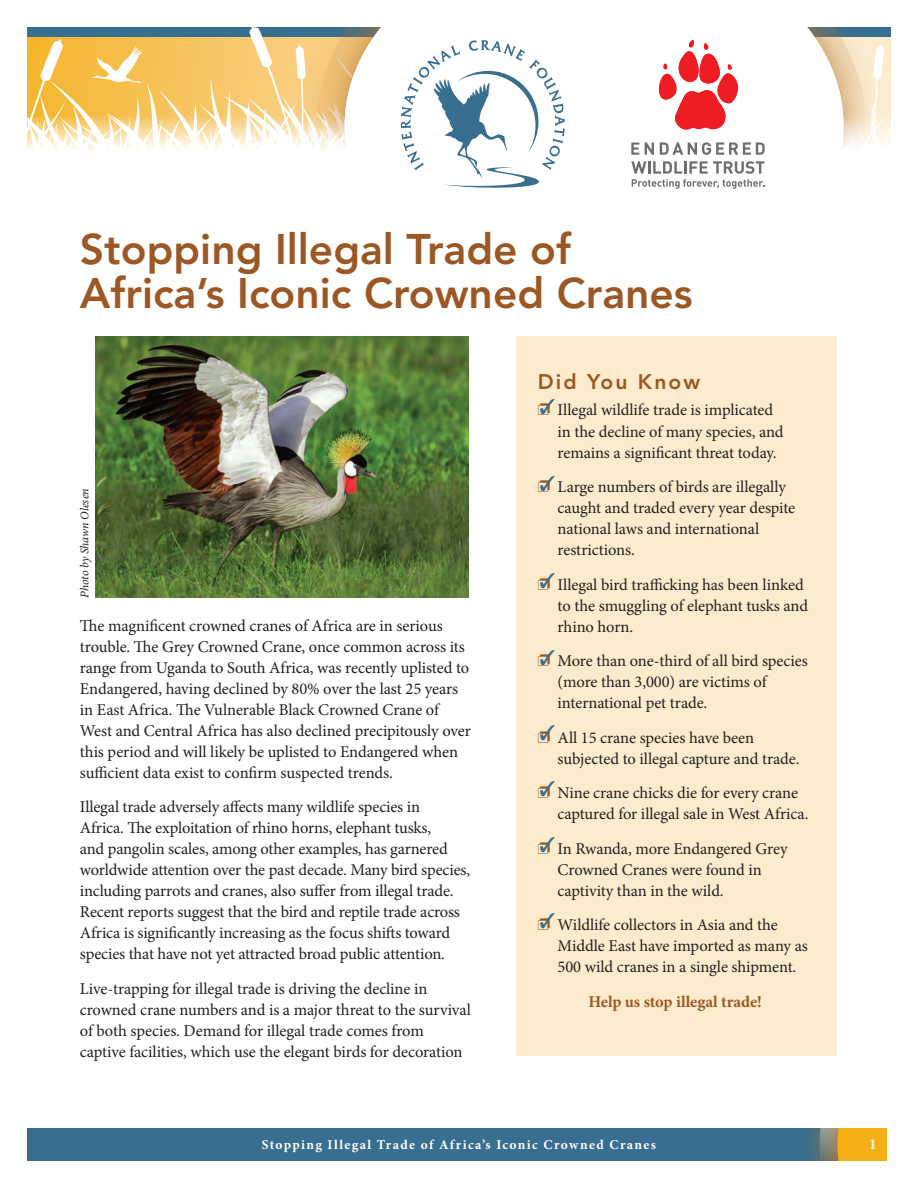
<style>
.page{position:relative;width:918px;height:1188px;background:#fff}
.page>*{position:absolute;margin:0;border:0;box-sizing:border-box;transform-origin:0 0}
.t1{font:800 42.45px/43.5px "Avenir";color:#9c5824}
.t2{font:800 21px "Avenir";letter-spacing:.1em;color:#9c5824}
.t3{font:16.5px/21px "Minion Pro";letter-spacing:-.01em;color:#231f20}
.t4{font:700 16.5px "Minion Pro";letter-spacing:-.005em;color:#9c5824}
.t5{font:700 15px "Minion Pro";color:#fff}
.t6{font:700 13.5px "Minion Pro";letter-spacing:.1em;color:#fff}
.t7{font:italic 12px "Minion Pro";letter-spacing:-.005em;color:#231f20}
</style>
<div class="page">
<div style="left:27px;top:1128px;width:864px;height:33px;background:#386e8f"></div>
<div style="left:796px;top:968px;width:122px;height:220px;background:#ba772d;opacity:.75"></div>
<svg style="left:820px;top:1128px;width:68px;height:33px;background:#d7a531"></svg>
<div style="left:0;top:972px;width:918px;height:156px;background:#fff"></div>
<div style="left:0;top:1161px;width:918px;height:27px;background:#fff"></div>
<div style="left:888px;top:1107px;width:30px;height:81px;background:#fff"></div>
<svg style="left:92px;top:47px;width:51px;height:8px"></svg>
<svg style="left:27px;top:39px;width:36px;height:23px"></svg>
<div style="left:27px;top:27px;width:864px;height:9px;background:#386e8f"></div>
<svg style="left:249px;top:27px;width:45px;height:35px"></svg>
<svg style="left:345px;top:27px;width:499px;height:35px"></svg>
<svg style="left:27px;top:62px;width:864px;height:38px"></svg>
<svg style="left:27px;top:100px;width:864px;height:55px"></svg>
<svg style="left:401px;top:40px;width:182px;height:148px"></svg>
<img style="left:96px;top:336px;width:373px;height:261px">
<svg style="left:631px;top:142px;width:8px;height:13px"></svg>
<svg style="left:645px;top:142px;width:9px;height:13px"></svg>
<svg style="left:660px;top:142px;width:105px;height:13px"></svg>
<svg style="left:659px;top:40px;width:79px;height:90px"></svg>
<svg style="left:631px;top:161px;width:134px;height:28px"></svg>
<div style="left:516px;top:336px;width:321px;height:719px;background:#fceccd"></div>
<h1 class="t1" style="left:80px;top:228px;width:614px">Stopping Illegal Trade of<br>Africa’s Iconic Crowned Cranes</h1>
<p class="t7" style="left:77px;top:598px;width:111px;rotate:-90deg">Photo by Shawn Olesen</p>
<p class="t3" style="left:80px;top:615px;width:392px">The magnificent crowned cranes of Africa are in serious trouble. The Grey Crowned Crane, once common across its range from Uganda to South Africa, was recently uplisted to Endangered, having declined by 80% over the last 25 years in East Africa. The Vulnerable Black Crowned Crane of West and Central Africa has also declined precipitously over this period and will likely be uplisted to Endangered when sufficient data exist to confirm suspected trends.</p>
<p class="t3" style="left:80px;top:797px;width:392px">Illegal trade adversely affects many wildlife species in<br>Africa. The exploitation of rhino horns, elephant tusks,<br>and pangolin scales, among other examples, has garnered worldwide attention over the past decade. Many bird species, including parrots and cranes, also suffer from illegal trade.<br>Recent reports suggest that the bird and reptile trade across Africa is significantly increasing as the focus shifts toward species that have not yet attracted broad public attention.</p>
<p class="t3" style="left:80px;top:978px;width:392px">Live-trapping for illegal trade is driving the decline in crowned crane numbers and is a major threat to the survival of both species. Demand for illegal trade comes from captive facilities, which use the elegant birds for decoration</p>
<p class="t2" style="left:538px;top:369px;width:164px">Did You Know</p>
<p class="t3" style="left:558px;top:400px;width:228px">Illegal wildlife trade is implicated in the decline of many species, and remains a significant threat today.</p>
<p class="t3" style="left:558px;top:476px;width:239px">Large numbers of birds are illegally caught and traded every year despite national laws and international restrictions.</p>
<p class="t3" style="left:558px;top:574px;width:252px">Illegal bird trafficking has been linked to the smuggling of elephant tusks and rhino horn.</p>
<p class="t3" style="left:558px;top:650px;width:252px">More than one-third of all bird species (more than 3,000) are victims of international pet trade.</p>
<p class="t3" style="left:558px;top:727px;width:243px">All 15 crane species have been subjected to illegal capture and trade.</p>
<p class="t3" style="left:558px;top:782px;width:252px">Nine crane chicks die for every crane captured for illegal sale in West Africa.</p>
<p class="t3" style="left:558px;top:838px;width:231px">In Rwanda, more Endangered Grey<br>Crowned Cranes were found in captivity than in the wild.</p>
<p class="t3" style="left:558px;top:914px;width:252px">Wildlife collectors in Asia and the<br>Middle East have imported as many as<br>500 wild cranes in a single shipment.</p>
<p class="t4" style="left:588px;top:990px;width:175px">Help us stop illegal trade!</p>
<p class="t6" style="left:262px;top:1135px;width:396px">Stopping Illegal Trade of Africa’s Iconic Crowned Cranes</p>
<p class="t5" style="left:869px;top:1133px;width:9px">1</p>
</div>
